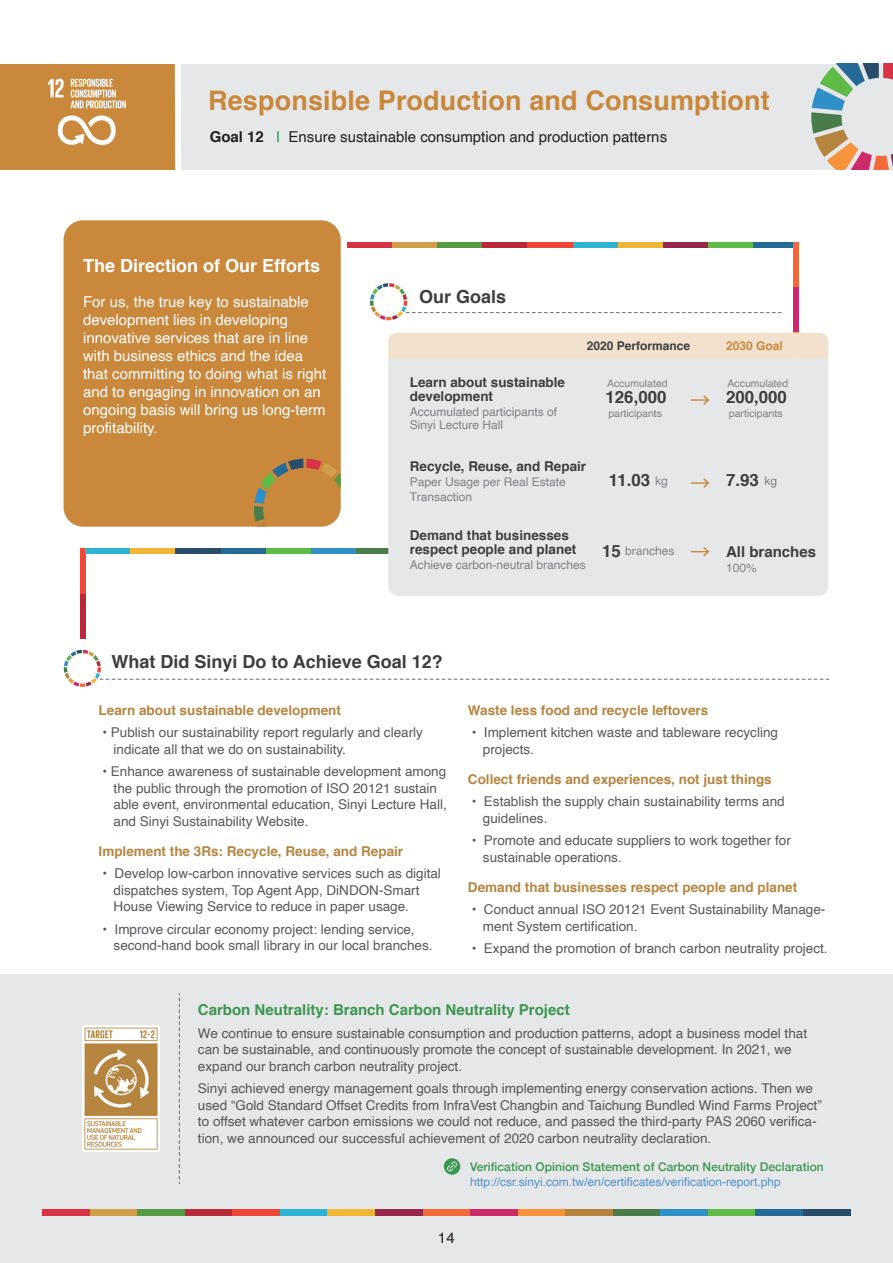
<style>
.page{position:relative;width:893px;height:1263px;background:#fff}
.page>*{position:absolute;margin:0;border:0;box-sizing:border-box;transform-origin:0 0}
.t1{font:700 27px "Helvetica";letter-spacing:.005em;color:#c9883b}
.t2{font:700 18px "Helvetica";color:#3e3e3f}
.t3{font:700 18px "Helvetica";color:#fff}
.t4{font:700 16.8px "Helvetica";color:#3e3e3f}
.t5{font:15px/18px "Helvetica";color:#fff}
.t6{font:15px "Helvetica";color:#231f20}
.t7{font:700 15px "Helvetica";color:#3b9751}
.t8{font:700 15px "Helvetica";color:#3e3e3f}
.t9{font:13.5px/16.5px "Helvetica";color:#57585a}
.t10{font:700 13.5px "Helvetica";color:#b58540}
.t11{font:700 13.5px/13.5px "Helvetica";color:#3e3e3f}
.t12{font:12px/13.5px "Helvetica";color:#808285}
.t13{font:12px "Helvetica";color:#5192cd}
.t14{font:500 12px "Helvetica Neue";letter-spacing:.005em;color:#3b9751}
.t15{font:700 12px "Helvetica";color:#3e3e3f}
.t16{font:700 12px "Helvetica";color:#c9883b}
.t17{font:10.5px "Helvetica";color:#808285}
.s1{font-weight:700}
.s2{color:#0d9344}
.s3{font-weight:400;font-size:12px;color:#808285}
.s4{font-weight:700;font-size:16.8px;color:#3e3e3f}
</style>
<div class="page">
<div style="left:0;top:64px;width:893px;height:106px;background:#e6e7e9"></div>
<div style="left:0;top:64px;width:175px;height:106px;background:#c9883b"></div>
<div style="left:0;top:974px;width:893px;height:289px;background:#e6e7e9"></div>
<div style="left:64px;top:220px;width:277px;height:307px;background:#c9883b;border-radius:19px"></div>
<svg style="left:254px;top:459px;width:87px;height:68px"></svg>
<div style="left:175px;top:64px;width:6px;height:106px;background:#fff"></div>
<svg style="left:811px;top:64px;width:82px;height:106px"></svg>
<div style="left:444px;top:1158px;width:16px;height:17px;background:#3b9751;border-radius:50%"></div>
<svg style="left:447px;top:1161px;width:10px;height:10px"></svg>
<svg style="left:179px;top:993px;width:1px;height:190px"></svg>
<img style="left:83px;top:1026px;width:76px;height:125px">
<div style="left:348px;top:242px;width:45px;height:6px;background:#d83247"></div>
<div style="left:393px;top:242px;width:45px;height:6px;background:#d19e4b"></div>
<div style="left:438px;top:242px;width:45px;height:6px;background:#559b46"></div>
<div style="left:483px;top:242px;width:45px;height:6px;background:#b92838"></div>
<div style="left:528px;top:242px;width:45px;height:6px;background:#ef4637"></div>
<div style="left:573px;top:242px;width:45px;height:6px;background:#2eb4d2"></div>
<div style="left:618px;top:242px;width:45px;height:6px;background:#f1b636"></div>
<div style="left:81px;top:594px;width:5px;height:45px;background:#b92838"></div>
<div style="left:81px;top:549px;width:5px;height:45px;background:#ef4637"></div>
<div style="left:86px;top:549px;width:45px;height:5px;background:#2eb4d2"></div>
<div style="left:131px;top:549px;width:45px;height:5px;background:#f1b636"></div>
<div style="left:663px;top:242px;width:45px;height:6px;background:#97274a"></div>
<div style="left:708px;top:242px;width:45px;height:6px;background:#5fbb47"></div>
<div style="left:753px;top:242px;width:45px;height:6px;background:#266b97"></div>
<div style="left:793px;top:242px;width:5px;height:45px;background:#f26a39"></div>
<div style="left:793px;top:287px;width:5px;height:46px;background:#ce2a6a"></div>
<div style="left:356px;top:549px;width:45px;height:5px;background:#4a7c4b"></div>
<div style="left:311px;top:549px;width:45px;height:5px;background:#2e90c7"></div>
<div style="left:266px;top:549px;width:45px;height:5px;background:#5fbb47"></div>
<div style="left:221px;top:549px;width:45px;height:5px;background:#266b97"></div>
<div style="left:176px;top:549px;width:45px;height:5px;background:#274d6a"></div>
<div style="left:388px;top:333px;width:440px;height:26px;background:#f2e2cd"></div>
<div style="left:388px;top:359px;width:440px;height:237px;background:#e6e7e9"></div>
<svg style="left:691px;top:395px;width:19px;height:10px"></svg>
<svg style="left:691px;top:478px;width:19px;height:10px"></svg>
<svg style="left:691px;top:547px;width:19px;height:9px"></svg>
<svg style="left:370px;top:283px;width:411px;height:37px"></svg>
<svg style="left:58px;top:115px;width:58px;height:30px"></svg>
<svg style="left:48px;top:79px;width:16px;height:18px"></svg>
<svg style="left:71px;top:79px;width:55px;height:29px"></svg>
<svg style="left:64px;top:650px;width:765px;height:37px"></svg>
<div style="left:42px;top:1210px;width:48px;height:6px;background:#d83247"></div>
<div style="left:90px;top:1210px;width:47px;height:6px;background:#d19e4b"></div>
<div style="left:137px;top:1210px;width:48px;height:6px;background:#559b46"></div>
<div style="left:185px;top:1210px;width:47px;height:6px;background:#b92838"></div>
<div style="left:232px;top:1210px;width:48px;height:6px;background:#ef4637"></div>
<div style="left:280px;top:1210px;width:48px;height:6px;background:#2eb4d2"></div>
<div style="left:328px;top:1210px;width:47px;height:6px;background:#f1b636"></div>
<div style="left:375px;top:1210px;width:48px;height:6px;background:#97274a"></div>
<div style="left:423px;top:1210px;width:47px;height:6px;background:#f26a39"></div>
<div style="left:470px;top:1210px;width:48px;height:6px;background:#ce2a6a"></div>
<div style="left:518px;top:1210px;width:47px;height:6px;background:#f7943b"></div>
<div style="left:565px;top:1210px;width:48px;height:6px;background:#b58540"></div>
<div style="left:613px;top:1210px;width:47px;height:6px;background:#4a7c4b"></div>
<div style="left:660px;top:1210px;width:48px;height:6px;background:#2e90c7"></div>
<div style="left:708px;top:1210px;width:48px;height:6px;background:#5fbb47"></div>
<div style="left:756px;top:1210px;width:47px;height:6px;background:#266b97"></div>
<div style="left:803px;top:1210px;width:48px;height:6px;background:#274d6a"></div>
<h1 class="t1" style="left:208px;top:79px;width:563px">Responsible Production and Consumptiont</h1>
<p class="t6" style="left:210px;top:125px;width:459px"><span class="s1">Goal 12</span> <span class="s2">|</span> Ensure sustainable consumption and production patterns</p>
<h2 class="t3" style="left:83px;top:251px;width:239px">The Direction of Our Efforts</h2>
<p class="t5" style="left:83px;top:293px;width:245px">For us, the true key to sustainable development lies in developing innovative services that are in line with business ethics and the idea that committing to doing what is right and to engaging in innovation on an ongoing basis will bring us long-term profitability.</p>
<h2 class="t2" style="left:419px;top:282px;width:89px">Our Goals</h2>
<p class="t15" style="left:587px;top:337px;width:105px">2020 Performance</p>
<p class="t16" style="left:726px;top:337px;width:58px">2030 Goal</p>
<p class="t11" style="left:410px;top:376px;width:157px">Learn about sustainable development</p>
<p class="t12" style="left:410px;top:405px;width:149px">Accumulated participants of<br>Sinyi Lecture Hall</p>
<p class="t11" style="left:410px;top:460px;width:178px">Recycle, Reuse, and Repair</p>
<p class="t12" style="left:410px;top:475px;width:158px;line-height:15px">Paper Usage per Real Estate<br>Transaction</p>
<p class="t11" style="left:410px;top:529px;width:168px">Demand that businesses respect people and planet</p>
<p class="t12" style="left:410px;top:558px;width:178px">Achieve carbon-neutral branches</p>
<p class="t17" style="left:607px;top:375px;width:62px">Accumulated</p>
<p class="t4" style="left:606px;top:384px;width:62px">126,000</p>
<p class="t17" style="left:608px;top:405px;width:55px">participants</p>
<p class="t4" style="left:609px;top:467px;width:60px">11.03 <span class="s3">kg</span></p>
<p class="t12" style="left:602px;top:545px;width:74px"><span class="s4">15</span> branches</p>
<p class="t17" style="left:727px;top:375px;width:62px">Accumulated</p>
<p class="t4" style="left:726px;top:384px;width:62px">200,000</p>
<p class="t17" style="left:729px;top:405px;width:55px">participants</p>
<p class="t4" style="left:726px;top:467px;width:53px">7.93 <span class="s3">kg</span></p>
<p class="t8" style="left:726px;top:539px;width:92px">All branches</p>
<p class="t12" style="left:726px;top:561px;width:32px">100%</p>
<h2 class="t2" style="left:111px;top:647px;width:333px">What Did Sinyi Do to Achieve Goal 12?</h2>
<p class="t10" style="left:99px;top:699px;width:244px">Learn about sustainable development</p>
<p class="t9" style="left:114px;top:724px;width:311px;text-indent:-11px">• Publish our sustainability report regularly and clearly indicate all that we do on sustainability.</p>
<p class="t9" style="left:114px;top:763px;width:335px;text-indent:-11px">• Enhance awareness of sustainable development among the public through the promotion of ISO 20121 sustain able event, environmental education, Sinyi Lecture Hall, and Sinyi Sustainability Website.</p>
<p class="t10" style="left:99px;top:840px;width:306px">Implement the 3Rs: Recycle, Reuse, and Repair</p>
<p class="t9" style="left:114px;top:865px;width:329px;text-indent:-11px">• Develop low-carbon innovative services such as digital dispatches system, Top Agent App, DiNDON-Smart<br>House Viewing Service to reduce in paper usage.</p>
<p class="t9" style="left:114px;top:921px;width:320px;text-indent:-11px">• Improve circular economy project: lending service, second-hand book small library in our local branches.</p>
<p class="t10" style="left:468px;top:699px;width:242px">Waste less food and recycle leftovers</p>
<p class="t9" style="left:483px;top:724px;width:297px;text-indent:-11px">• Implement kitchen waste and tableware recycling projects.</p>
<p class="t10" style="left:468px;top:768px;width:305px">Collect friends and experiences, not just things</p>
<p class="t9" style="left:483px;top:793px;width:303px;text-indent:-11px">• Establish the supply chain sustainability terms and guidelines.</p>
<p class="t9" style="left:483px;top:832px;width:309px;text-indent:-11px">• Promote and educate suppliers to work together for sustainable operations.</p>
<p class="t10" style="left:468px;top:876px;width:331px">Demand that businesses respect people and planet</p>
<p class="t9" style="left:483px;top:901px;width:344px;text-indent:-11px">• Conduct annual ISO 20121 Event Sustainability Manage&shy;ment System certification.</p>
<p class="t9" style="left:472px;top:940px;width:357px">• Expand the promotion of branch carbon neutrality project.</p>
<p class="t7" style="left:198px;top:998px;width:373px">Carbon Neutrality: Branch Carbon Neutrality Project</p>
<p class="t9" style="left:198px;top:1025px;width:611px">We continue to ensure sustainable consumption and production patterns, adopt a business model that can be sustainable, and continuously promote the concept of sustainable development. In 2021, we expand our branch carbon neutrality project.</p>
<p class="t9" style="left:198px;top:1081px;width:625px">Sinyi achieved energy management goals through implementing energy conservation actions. Then we used “Gold Standard Offset Credits from InfraVest Changbin and Taichung Bundled Wind Farms Project” to offset whatever carbon emissions we could not reduce, and passed the third-party PAS 2060 verifica&shy;tion, we announced our successful achievement of 2020 carbon neutrality declaration.</p>
<p class="t14" style="left:470px;top:1157px;width:355px">Verification Opinion Statement of Carbon Neutrality Declaration</p>
<p class="t13" style="left:470px;top:1172px;width:312px">http://csr.sinyi.com.tw/en/certificates/verification-report.php</p>
<p class="t6" style="left:438px;top:1226px;width:19px">14</p>
</div>
